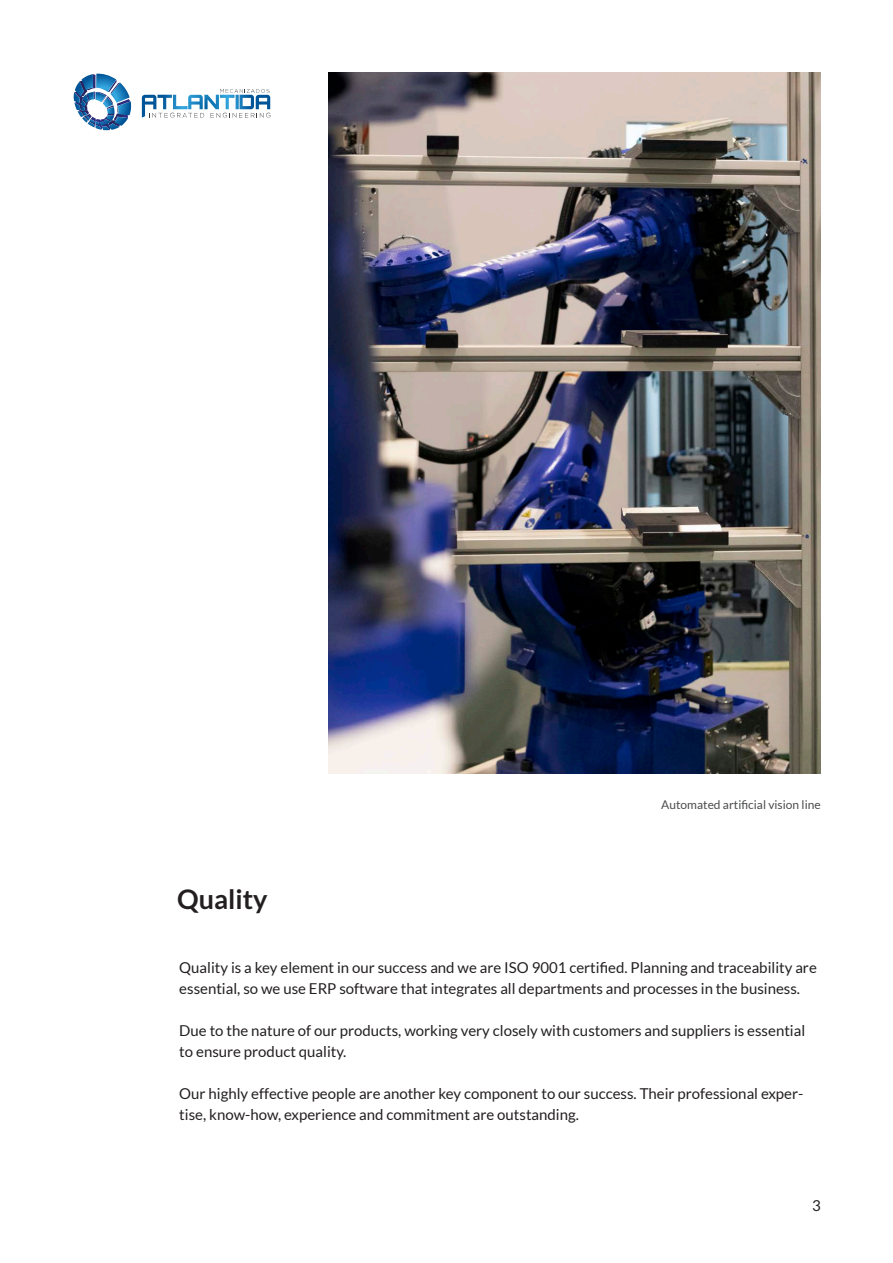
<style>
.page{position:relative;width:893px;height:1263px;background:#fff}
.page>*{position:absolute;margin:0;border:0;box-sizing:border-box;transform-origin:0 0}
.t1{font:700 27px "Lato";color:#231f20}
.t2{font:15px/21px "Lato";color:#231f20}
.t3{font:12px "Lato";color:#4b4c4d}
</style>
<div class="page">
<img style="left:329px;top:72px;width:492px;height:702px">
<svg style="left:142px;top:89px;width:128px;height:29px"></svg>
<svg style="left:74px;top:73px;width:57px;height:57px"></svg>
<p class="t1" style="left:177px;top:883px;width:92px">Quality</p>
<p class="t3" style="left:661px;top:798px;width:161px">Automated artificial vision line</p>
<p class="t2" style="left:179px;top:957px;width:639px">Quality is a key element in our success and we are ISO 9001 certified. Planning and traceability are essential, so we use ERP software that integrates all departments and processes in the business.</p>
<p class="t2" style="left:179px;top:1020px;width:627px">Due to the nature of our products, working very closely with customers and suppliers is essential to ensure product quality.</p>
<p class="t2" style="left:179px;top:1083px;width:626px">Our highly effective people are another key component to our success. Their professional exper&shy;tise, know-how, experience and commitment are outstanding.</p>
<p class="t2" style="left:812px;top:1195px;width:10px">3</p>
</div>
